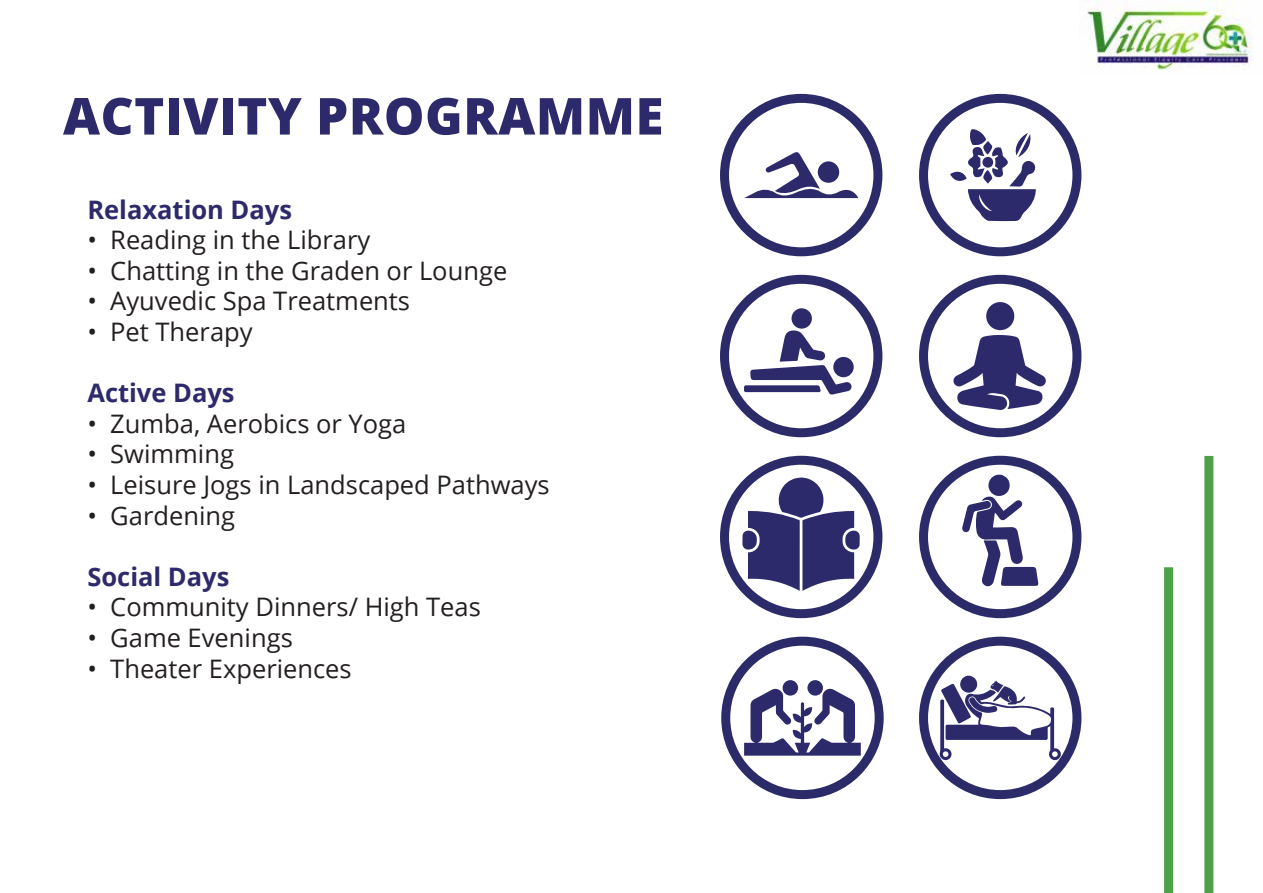
<style>
.page{position:relative;width:1263px;height:893px;background:#fff}
.page>*{position:absolute;margin:0;border:0;box-sizing:border-box;transform-origin:0 0}
.t1{font:800 51px "Open Sans";letter-spacing:.01em;color:#2d2a6b}
.t2{font:25.5px "Open Sans";color:#231f20}
.t3{font:700 25.5px "Open Sans";color:#2d2a6b}
</style>
<div class="page">
<img style="left:1087px;top:0;width:165px;height:71px">
<div style="left:1164px;top:567px;width:9px;height:326px;background:#4da146"></div>
<div style="left:1204px;top:456px;width:9px;height:437px;background:#4da146"></div>
<svg style="left:940px;top:676px;width:121px;height:84px"></svg>
<div style="left:919px;top:637px;width:162px;height:162px;border:9px solid #2b2b6a;border-radius:50%"></div>
<div style="left:919px;top:456px;width:162px;height:162px;border:9px solid #2b2b6a;border-radius:50%"></div>
<svg style="left:962px;top:475px;width:76px;height:111px"></svg>
<div style="left:720px;top:456px;width:162px;height:162px;border:9px solid #2b2b6a;border-radius:50%"></div>
<svg style="left:742px;top:478px;width:118px;height:113px"></svg>
<div style="left:919px;top:275px;width:162px;height:162px;border:9px solid #2b2b6a;border-radius:50%"></div>
<svg style="left:953px;top:335px;width:93px;height:75px"></svg>
<div style="left:986px;top:302px;width:28px;height:28px;background:#2d2a6b;border-radius:50%"></div>
<div style="left:720px;top:94px;width:162px;height:162px;border:9px solid #2b2b6a;border-radius:50%"></div>
<svg style="left:744px;top:152px;width:114px;height:46px"></svg>
<div style="left:818px;top:161px;width:21px;height:22px;background:#2d2a6b;border-radius:50%"></div>
<div style="left:720px;top:275px;width:162px;height:162px;border:9px solid #2b2b6a;border-radius:50%"></div>
<svg style="left:744px;top:330px;width:108px;height:65px"></svg>
<div style="left:833px;top:357px;width:21px;height:20px;background:#2d2a6b;border-radius:50%"></div>
<div style="left:791px;top:308px;width:21px;height:21px;background:#2d2a6b;border-radius:50%"></div>
<div style="left:919px;top:94px;width:162px;height:162px;border:9px solid #2b2b6a;border-radius:50%"></div>
<svg style="left:950px;top:129px;width:86px;height:92px"></svg>
<div style="left:721px;top:637px;width:163px;height:162px;border:9px solid #2b2b6a;border-radius:50%"></div>
<svg style="left:744px;top:688px;width:117px;height:68px"></svg>
<div style="left:782px;top:680px;width:16px;height:16px;background:#2d2a6b;border-radius:50%"></div>
<div style="left:807px;top:680px;width:16px;height:16px;background:#2d2a6b;border-radius:50%"></div>
<h1 class="t1" style="left:63px;top:77px;width:602px">ACTIVITY PROGRAMME</h1>
<p class="t3" style="left:87px;top:191px;width:206px">Relaxation Days</p>
<p class="t2" style="left:87px;top:222px;width:284px">• Reading in the Library</p>
<p class="t2" style="left:87px;top:253px;width:421px">• Chatting in the Graden or Lounge</p>
<p class="t2" style="left:87px;top:284px;width:324px">• Ayuvedic Spa Treatments</p>
<p class="t2" style="left:87px;top:314px;width:167px">• Pet Therapy</p>
<p class="t3" style="left:87px;top:375px;width:149px">Active Days</p>
<p class="t2" style="left:87px;top:406px;width:321px">• Zumba, Aerobics or Yoga</p>
<p class="t2" style="left:87px;top:437px;width:148px">• Swimming</p>
<p class="t2" style="left:87px;top:467px;width:464px">• Leisure Jogs in Landscaped Pathways</p>
<p class="t2" style="left:87px;top:498px;width:149px">• Gardening</p>
<p class="t3" style="left:87px;top:559px;width:143px">Social Days</p>
<p class="t2" style="left:87px;top:590px;width:395px">• Community Dinners/ High Teas</p>
<p class="t2" style="left:87px;top:620px;width:207px">• Game Evenings</p>
<p class="t2" style="left:87px;top:651px;width:266px">• Theater Experiences</p>
</div>
